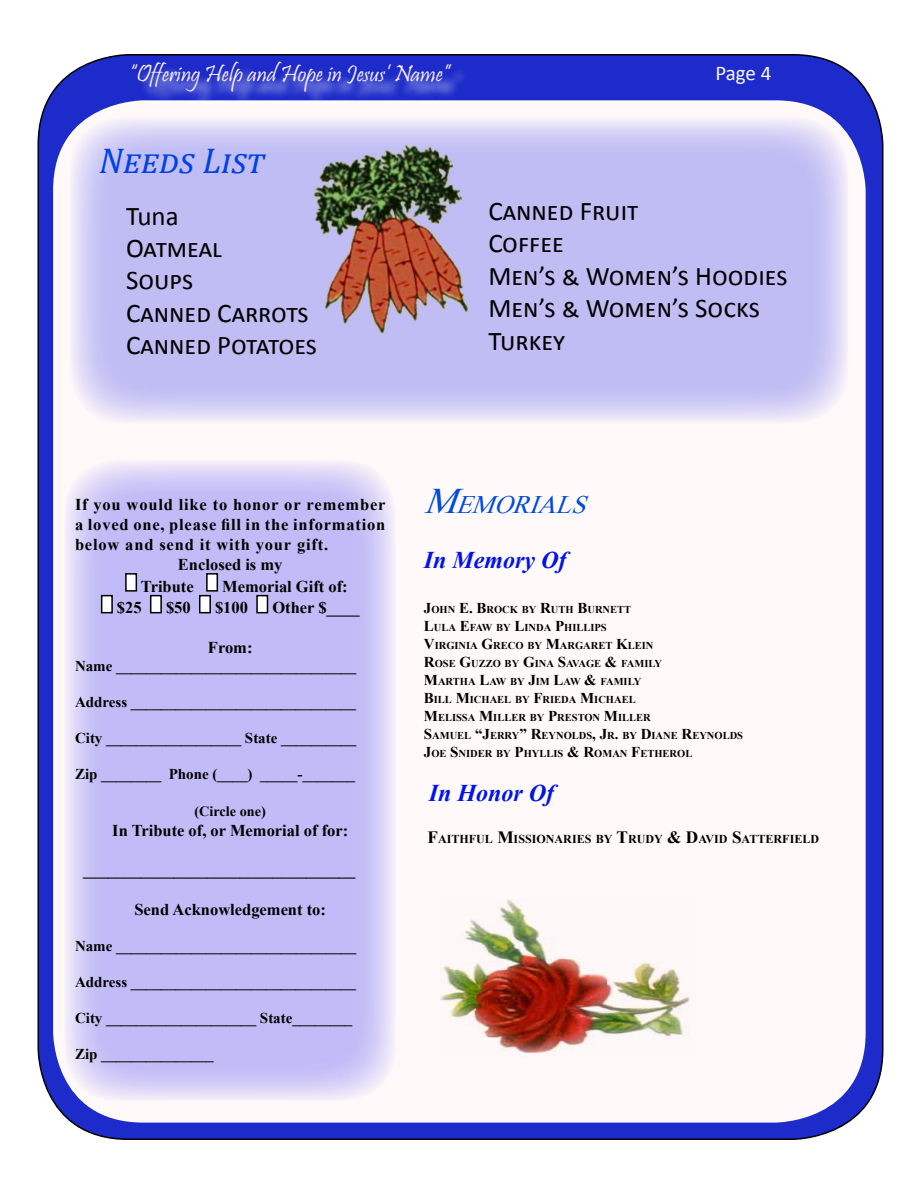
<style>
.page{position:relative;width:918px;height:1188px;background:#fff}
.page>*{position:absolute;margin:0;border:0;box-sizing:border-box;transform-origin:0 0}
.t1{font:italic 36px "Cambria";color:#0041e4}
.t2{font:27px/32.4px "Calibri";color:#000}
.t3{font:italic 25.2px "Times New Roman";color:#004cdc}
.t4{font:24px "Pristina";color:#fef0f5}
.t5{font:italic 700 24px "Times New Roman";color:#0014ea}
.t6{font:21px "Calibri";color:#fff9f8}
.t7{font:700 16.5px "Times New Roman";color:#000}
.t8{font:700 16.5px "Times New Roman";letter-spacing:.05em;color:#000}
.t9{font:700 15px "Times New Roman";color:#000}
.t10{font:700 14.25px "Times New Roman";color:#000}
.t11{font:700 12.15px "Times New Roman";color:#000}
.t12{font:700 10.5px/18px "Times New Roman";color:#000}
.s1{font-size:36px}
.s2{font-size:15px}
.s3{font-size:17.25px}
</style>
<div class="page">
<div style="left:38px;top:55px;width:845px;height:1084px;background:#1c2bc9;border-radius:90px"></div>
<div style="left:53px;top:100px;width:813px;height:1023px;background:#fff9fa;border-radius:90px"></div>
<div style="left:135px;top:65px;width:334px;height:45px;background:#fff;opacity:.75"></div>
<svg style="left:64px;top:460px;width:332px;height:641px;background:#c7c1f7"></svg>
<div style="left:63px;top:459px;width:334px;height:643px;border:2px solid #ffa6a6;border-radius:54px"></div>
<div style="left:126px;top:574px;width:10px;height:17px;background:#fff"></div>
<div style="left:125px;top:573px;width:12px;height:19px;border:2px solid #000"></div>
<div style="left:207px;top:574px;width:10px;height:17px;background:#fff"></div>
<div style="left:206px;top:573px;width:12px;height:19px;border:2px solid #000"></div>
<div style="left:102px;top:596px;width:10px;height:17px;background:#fff"></div>
<div style="left:101px;top:595px;width:12px;height:18px;border:2px solid #000"></div>
<div style="left:151px;top:596px;width:10px;height:17px;background:#fff"></div>
<div style="left:150px;top:595px;width:12px;height:18px;border:2px solid #000"></div>
<div style="left:200px;top:596px;width:10px;height:17px;background:#fff"></div>
<div style="left:199px;top:595px;width:12px;height:18px;border:2px solid #000"></div>
<div style="left:257px;top:596px;width:10px;height:17px;background:#fff"></div>
<div style="left:256px;top:595px;width:12px;height:18px;border:2px solid #000"></div>
<svg style="left:69px;top:117px;width:780px;height:307px;background:#c8c5f5"></svg>
<img style="left:440px;top:899px;width:250px;height:155px">
<img style="left:290px;top:133px;width:201px;height:217px">
<h3 class="t4" style="left:129px;top:60px;width:323px">“Offering Help and Hope in Jesus’ Name”</h3>
<h3 class="t6" style="left:716px;top:60px;width:58px">Page 4</h3>
<h1 class="t1" style="left:99px;top:136px;width:167px">Needs List</h1>
<h2 class="t2" style="left:126px;top:199px;width:193px">Tuna<br>Oatmeal<br>Soups<br>Canned Carrots<br>Canned Potatoes</h2>
<h2 class="t2" style="left:488px;top:195px;width:301px">Canned Fruit<br>Coffee<br>Men’s &amp; Women’s Hoodies<br>Men’s &amp; Women’s Socks<br>Turkey</h2>
<p class="t8" style="left:75px;top:493px;width:312px">If you would like to honor or remember</p>
<p class="t8" style="left:75px;top:513px;width:312px">a loved one, please fill in the information</p>
<p class="t8" style="left:75px;top:533px;width:255px">below and send it with your gift.</p>
<p class="t7" style="left:178px;top:553px;width:106px">Enclosed is my</p>
<p class="t7" style="left:141px;top:575px;width:54px">Tribute</p>
<p class="t7" style="left:222px;top:575px;width:127px">Memorial Gift of:</p>
<p class="t7" style="left:117px;top:596px;width:26px">$25</p>
<p class="t7" style="left:166px;top:596px;width:26px">$50</p>
<p class="t7" style="left:215px;top:596px;width:34px">$100</p>
<p class="t7" style="left:272px;top:596px;width:89px">Other $____</p>
<p class="t7" style="left:208px;top:636px;width:46px">From:</p>
<p class="t9" style="left:75px;top:656px;width:283px">Name ________________________________</p>
<p class="t9" style="left:75px;top:692px;width:282px">Address ______________________________</p>
<p class="t9" style="left:75px;top:728px;width:283px">City __________________ State __________</p>
<p class="t9" style="left:75px;top:764px;width:282px">Zip ________ Phone (____) _____-_______</p>
<p class="t10" style="left:195px;top:801px;width:73px">(Circle one)</p>
<p class="t7" style="left:112px;top:819px;width:238px">In Tribute of, or Memorial of for:</p>
<p class="t7" style="left:83px;top:858px;width:274px">_________________________________</p>
<p class="t7" style="left:134px;top:898px;width:193px">Send Acknowledgement to:</p>
<p class="t9" style="left:75px;top:936px;width:283px">Name ________________________________</p>
<p class="t9" style="left:75px;top:972px;width:282px">Address ______________________________</p>
<p class="t9" style="left:75px;top:1008px;width:279px">City ____________________ State________</p>
<p class="t9" style="left:75px;top:1044px;width:140px">Zip _______________</p>
<h3 class="t3" style="left:424px;top:488px;width:174px"><span class="s1">M</span>EMORIALS</h3>
<h3 class="t5" style="left:424px;top:543px;width:144px">In Memory Of</h3>
<p class="t12" style="left:424px;top:600px;width:240px"><span class="s2">J</span>OHN <span class="s2">E. B</span>ROCK BY <span class="s2">R</span>UTH <span class="s2">B</span>URNETT<br><span class="s2">L</span>ULA <span class="s2">E</span>FAW BY <span class="s2">L</span>INDA <span class="s2">P</span>HILLIPS<br><span class="s2">V</span>IRGINIA <span class="s2">G</span>RECO BY <span class="s2">M</span>ARGARET <span class="s2">K</span>LE IN<br><span class="s2">R</span>OSE <span class="s2">G</span>UZZO BY <span class="s2">G</span>INA <span class="s2">S</span>AVAGE <span class="s2">&amp;</span> FAMILY<br><span class="s2">M</span>ARTHA <span class="s2">L</span>AW BY <span class="s2">J</span>IM <span class="s2">L</span>AW <span class="s2">&amp;</span> FAMILY<br><span class="s2">B</span>ILL <span class="s2">M</span>ICHAEL BY <span class="s2">F</span>RIEDA <span class="s2">M</span>ICHAEL<br><span class="s2">M</span>ELISSA <span class="s2">M</span>ILLE</p>
<p class="t12" style="left:518px;top:708px;width:112px">R BY <span class="s2">P</span>RESTON <span class="s2">M</span>ILLE</p>
<p class="t12" style="left:424px;top:708px;width:321px;text-indent:219px">R<br><span class="s2">S</span>AMUEL <span class="s2">“J</span>ERRY<span class="s2">” R</span>EYNOLDS<span class="s2">, J</span>R<span class="s2">.</span> BY <span class="s2">D</span>IANE <span class="s2">R</span>EYNOLDS<br><span class="s2">J</span>OE <span class="s2">S</span>NIDER BY <span class="s2">P</span>HYLLIS <span class="s2">&amp; R</span>OMAN <span class="s2">F</span>ETHEROL</p>
<h3 class="t5" style="left:429px;top:777px;width:127px">In Honor Of</h3>
<p class="t11" style="left:428px;top:831px;width:393px"><span class="s3">F</span>AITHFUL <span class="s3">M</span>ISSIONARIES BY <span class="s3">T</span>RUDY <span class="s3">&amp; D</span>AVID <span class="s3">S</span>ATTERFIELD</p>
</div>
